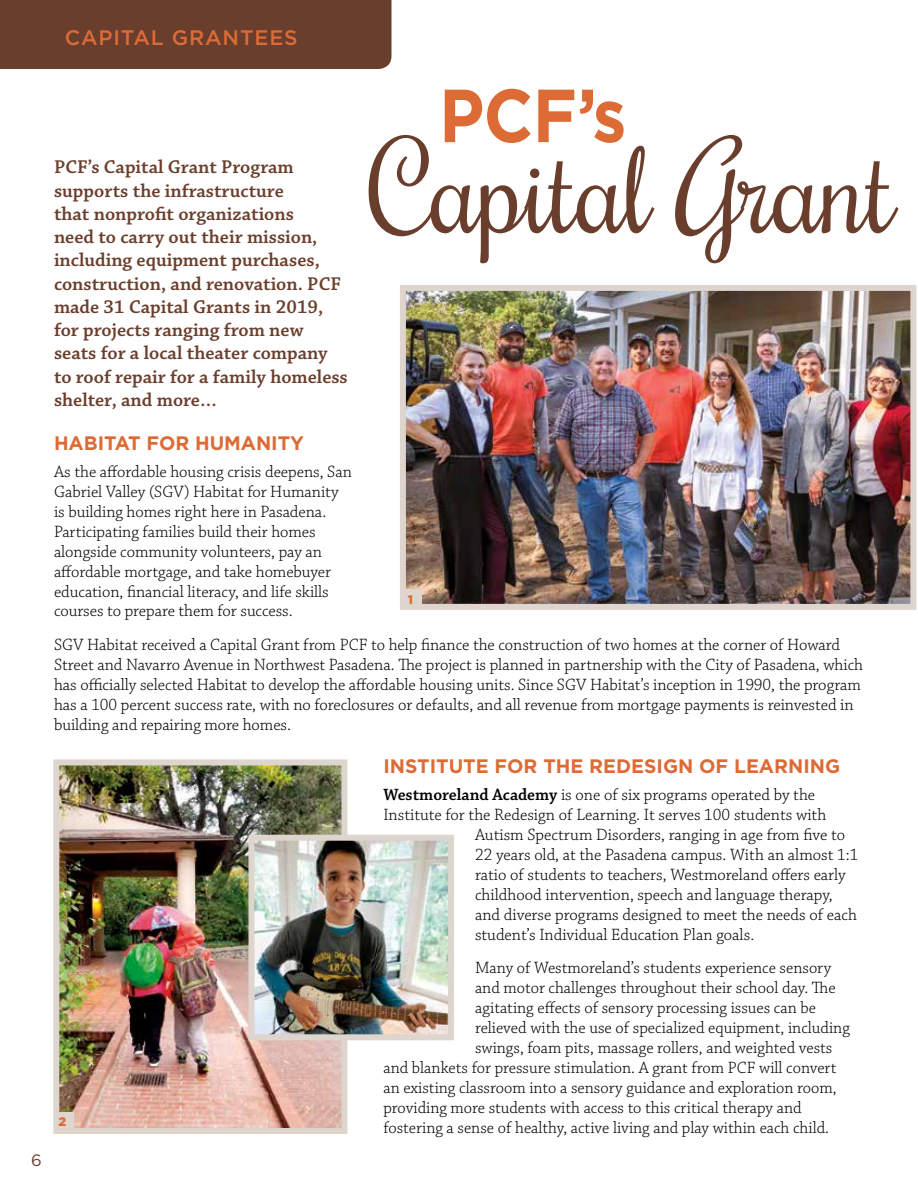
<style>
.page{position:relative;width:918px;height:1188px;background:#fff}
.page>*{position:absolute;margin:0;border:0;box-sizing:border-box;transform-origin:0 0}
.t1{font:120px "Rochester";letter-spacing:-.01em;color:#6a3e2c}
.t2{font:700 75px "Gotham";color:#dd6b36;scale:.9 1}
.t3{font:500 21px "Gotham";letter-spacing:.04em;color:#dd6b36}
.t4{font:600 19.5px/23.2px "Chaparral Pro";color:#6a3e2c}
.t5{font:700 19.5px "Gotham";color:#dd6b36}
.t6{font:300 17.25px/20px "Chaparral Pro";color:#000}
.t7{font:16.5px "Gotham";color:#6a3e2c}
.t8{font:900 12.45px "Gotham";color:#dd6b36}
.s1{font-weight:600}
</style>
<div class="page">
<div style="left:96px;top:0;width:296px;height:69px;background:#6a3e2c"></div>
<div style="left:0;top:0;width:96px;height:69px;background:#6a3e2c"></div>
<img style="left:60px;top:766px;width:280px;height:361px">
<div style="left:53px;top:759px;width:294px;height:375px;border:6px solid #ded5ce"></div>
<div style="left:54px;top:1112px;width:20px;height:19px;background:#ded5ce"></div>
<img style="left:407px;top:292px;width:502px;height:311px">
<div style="left:400px;top:285px;width:516px;height:325px;border:6px solid #ded5ce"></div>
<div style="left:402px;top:589px;width:20px;height:20px;background:#ded5ce"></div>
<img style="left:255px;top:842px;width:192px;height:191px">
<div style="left:248px;top:835px;width:206px;height:205px;border:6px solid #ded5ce"></div>
<p class="t3" style="left:65px;top:24px;width:234px">CAPITAL GRANTEES</p>
<p class="t7" style="left:31px;top:1150px;width:12px">6</p>
<h2 class="t2" style="left:439px;top:66px;width:210px">PCF’s</h2>
<h1 class="t1" style="left:369px;top:110px;width:528px">Capital Grant</h1>
<p class="t4" style="left:54px;top:156px;width:295px">PCF’s Capital Grant Program supports the infrastructure<br>that nonprofit organizations<br>need to carry out their mission, including equipment purchases, construction, and renovation. PCF made 31 Capital Grants in 2019, for projects ranging from new seats for a local theater company to roof repair for a family homeless shelter, and more…</p>
<p class="t5" style="left:54px;top:430px;width:251px">HABITAT FOR HUMANITY</p>
<p class="t6" style="left:54px;top:462px;width:299px">As the affordable housing crisis deepens, San Gabriel Valley (SGV) Habitat for Humanity is building homes right here in Pasadena.<br>Participating families build their homes alongside community volunteers, pay an affordable mortgage, and take homebuyer education, financial literacy, and life skills courses to prepare them for success.</p>
<p class="t6" style="left:54px;top:635px;width:811px">SGV Habitat received a Capital Grant from PCF to help finance the construction of two homes at the corner of Howard Street and Navarro Avenue in Northwest Pasadena. The project is planned in partnership with the City of Pasadena, which has officially selected Habitat to develop the affordable housing units. Since SGV Habitat’s inception in 1990, the program has a 100 percent success rate, with no foreclosures or defaults, and all revenue from mortgage payments is reinvested in building and repairing more homes.</p>
<p class="t5" style="left:383px;top:753px;width:458px">INSTITUTE FOR THE REDESIGN OF LEARNING</p>
<p class="t6" style="left:383px;top:785px;width:433px"><span class="s1">Westmoreland Academy</span> is one of six programs operated by the</p>
<p class="t6" style="left:383px;top:805px;width:444px">Institute for the Redesign of Learning. It serves 100 students with</p>
<p class="t6" style="left:475px;top:825px;width:372px">Autism Spectrum Disorders, ranging in age from five to</p>
<p class="t6" style="left:475px;top:845px;width:385px">22 years old, at the Pasadena campus. With an almost 1:1</p>
<p class="t6" style="left:475px;top:865px;width:372px">ratio of students to teachers, Westmoreland offers early</p>
<p class="t6" style="left:475px;top:885px;width:359px">childhood intervention, speech and language therapy,</p>
<p class="t6" style="left:475px;top:905px;width:383px">and diverse programs designed to meet the needs of each</p>
<p class="t6" style="left:475px;top:925px;width:281px">student’s Individual Education Plan goals.</p>
<p class="t6" style="left:475px;top:958px;width:358px">Many of Westmoreland’s students experience sensory</p>
<p class="t6" style="left:475px;top:978px;width:362px">and motor challenges throughout their school day. The</p>
<p class="t6" style="left:475px;top:998px;width:343px">agitating effects of sensory processing issues can be</p>
<p class="t6" style="left:475px;top:1018px;width:376px">relieved with the use of specialized equipment, including</p>
<p class="t6" style="left:475px;top:1038px;width:359px">swings, foam pits, massage rollers, and weighted vests</p>
<p class="t6" style="left:383px;top:1058px;width:455px">and blankets for pressure stimulation. A grant from PCF will convert</p>
<p class="t6" style="left:383px;top:1078px;width:455px">an existing classroom into a sensory guidance and exploration room,</p>
<p class="t6" style="left:383px;top:1098px;width:420px">providing more students with access to this critical therapy and</p>
<p class="t6" style="left:383px;top:1118px;width:447px">fostering a sense of healthy, active living and play within each child.</p>
<p class="t8" style="left:408px;top:591px;width:7px">1</p>
<p class="t8" style="left:58px;top:1113px;width:9px">2</p>
</div>
